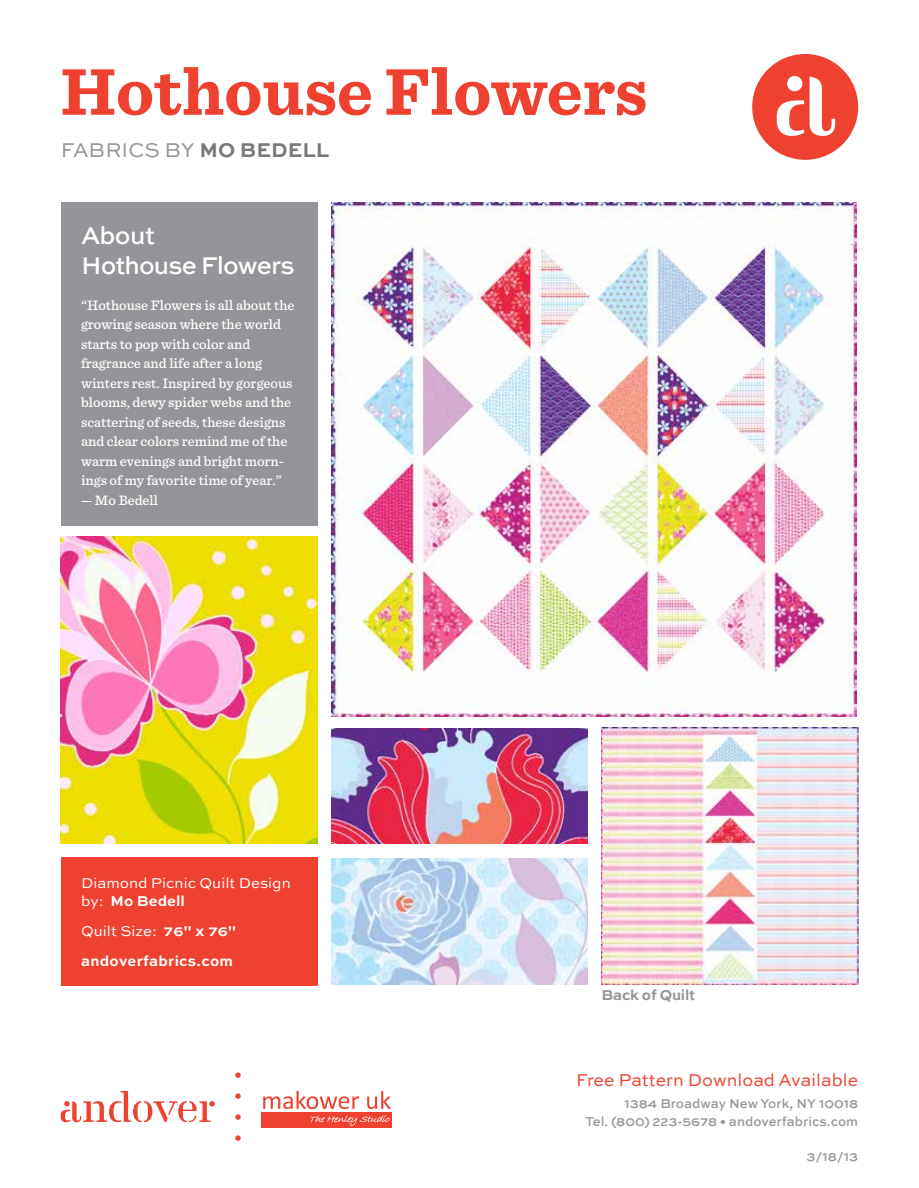
<style>
.page{position:relative;width:919px;height:1188px;background:#fff}
.page>*{position:absolute;margin:0;border:0;box-sizing:border-box;transform-origin:0 0}
.t1{font:700 69px "Sentinel";color:#ef4130}
.t2{font:500 25.5px/30px "Sweet Sans Pro";letter-spacing:-.035em;color:#fff}
.t3{font:21px "Sweet Sans Pro";color:#939598}
.t4{font:18px "Sweet Sans";color:#ef4130}
.t5{font:15px/18px "Sweet Sans Pro";color:#fff}
.t6{font:700 15px/30px "Sweet Sans Pro";letter-spacing:.02em;color:#fff}
.t7{font:700 15px "Sweet Sans Pro";letter-spacing:-.015em;color:#939598}
.t8{font:500 14.25px/19.5px "Sentinel";color:#fff}
.t9{font:500 13.5px/18px "Sweet Sans Pro";color:#939598;text-align:right}
.s1{font-weight:700;color:#77787b}
.s2{font-weight:700}
.s3{font-weight:400}
</style>
<div class="page">
<div style="left:751px;top:54px;width:106px;height:106px;background:#ef4130;border-radius:50%"></div>
<svg style="left:776px;top:100px;width:27px;height:36px"></svg>
<svg style="left:809px;top:77px;width:25px;height:59px"></svg>
<div style="left:786px;top:76px;width:16px;height:15px;background:#fff;border-radius:50%"></div>
<div style="left:261px;top:1112px;width:130px;height:16px;background:#ef4130"></div>
<svg style="left:263px;top:1091px;width:96px;height:18px"></svg>
<svg style="left:367px;top:1091px;width:23px;height:18px"></svg>
<svg style="left:310px;top:1115px;width:79px;height:11px"></svg>
<svg style="left:235px;top:1135px;width:5px;height:6px"></svg>
<svg style="left:235px;top:1114px;width:5px;height:6px"></svg>
<svg style="left:235px;top:1093px;width:5px;height:6px"></svg>
<svg style="left:235px;top:1072px;width:5px;height:6px"></svg>
<svg style="left:61px;top:1091px;width:154px;height:31px"></svg>
<div style="left:61px;top:857px;width:256px;height:128px;background:#ef4130"></div>
<div style="left:61px;top:202px;width:256px;height:324px;background:#939598"></div>
<img style="left:331px;top:202px;width:525px;height:514px">
<img style="left:601px;top:728px;width:256px;height:256px">
<img style="left:331px;top:729px;width:256px;height:115px">
<img style="left:331px;top:858px;width:256px;height:127px">
<img style="left:61px;top:536px;width:256px;height:308px">
<h1 class="t1" style="left:61px;top:37px;width:587px">Hothouse Flowers</h1>
<h3 class="t3" style="left:61px;top:135px;width:269px">FABRICS BY <span class="s1">MO BEDELL</span></h3>
<h2 class="t2" style="left:81px;top:219px;width:215px">About<br>Hothouse Flowers</h2>
<p class="t8" style="left:81px;top:294px;width:215px">“Hothouse Flowers is all about the growing season where the world starts to pop with color and fragrance and life after a long winters rest. Inspired by gorgeous blooms, dewy spider webs and the scattering of seeds, these designs and clear colors remind me of the warm evenings and bright morn&shy;ings of my favorite time of year.”</p>
<p class="t8" style="left:81px;top:489px;width:78px">— Mo Bedell</p>
<p class="t5" style="left:81px;top:873px;width:211px">Diamond Picnic Quilt Design by: <span class="s2">Mo Bedell</span></p>
<p class="t6" style="left:81px;top:915px;width:156px"><span class="s3">Quilt Size:</span> 76" x 76" andoverfabrics.com</p>
<p class="t7" style="left:601px;top:983px;width:95px">Back of Quilt</p>
<p class="t4" style="left:576px;top:1070px;width:283px">Free Pattern Download Available</p>
<p class="t9" style="left:585px;top:1094px;width:274px">1384 Broadway New York, NY 10018<br>Tel. (800) 223-5678 • andoverfabrics.com</p>
<p class="t9" style="left:806px;top:1147px;width:53px">3/18/13</p>
</div>
